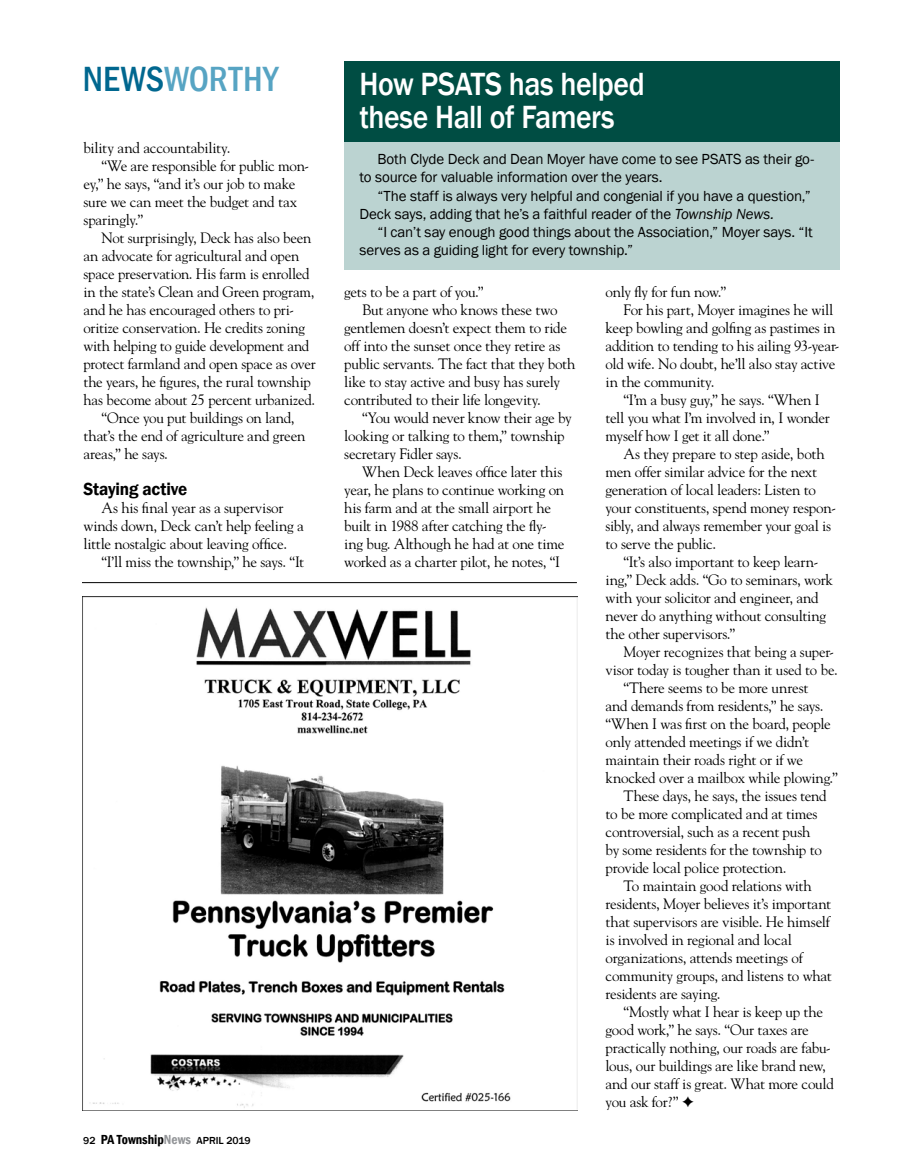
<style>
.page{position:relative;width:905px;height:1175px;background:#fff}
.page>*{position:absolute;margin:0;border:0;box-sizing:border-box;transform-origin:0 0}
.t1{font:500 condensed 36px "Franklin Gothic";color:#57a4c3}
.t2{font:500 33px/33px "Franklin Gothic";letter-spacing:-.015em;color:#fff;scale:.9 1}
.t3{font:600 18px "Franklin Gothic";letter-spacing:-.01em;color:#000;scale:.95 1}
.t4{font:15px/18px "Goudy";letter-spacing:-.015em;color:#000}
.t5{font:15px/18px "Franklin Gothic";letter-spacing:-.01em;color:#000}
.t6{font:500 10.5px "Franklin Gothic";color:#000}
.s1{color:#00678f}
.s2{font-weight:600;font-stretch:condensed;font-size:13.5px}
.s3{font-weight:600;font-stretch:condensed;font-size:13.5px;color:#939598}
.s4{font-style:italic}
</style>
<div class="page">
<div style="left:344px;top:114px;width:495px;height:156px;background:#bbd3d1"></div>
<div style="left:344px;top:61px;width:495px;height:80px;background:#004d43"></div>
<hr style="left:82px;top:582px;width:495px;height:1px;background:#000">
<img style="left:82px;top:597px;width:495px;height:513px">
<h1 class="t1" style="left:83px;top:55px;width:197px"><span class="s1">NEWS</span>WORTHY</h1>
<p class="t4" style="left:83px;top:138px;width:149px">bility and accountability.</p>
<p class="t4" style="left:101px;top:156px;width:209px">“We are responsible for public mon-</p>
<p class="t4" style="left:83px;top:174px;width:213px">ey,” he says, “and it’s our job to make</p>
<p class="t4" style="left:83px;top:192px;width:215px">sure we can meet the budget and tax</p>
<p class="t4" style="left:83px;top:210px;width:61px">sparingly.”</p>
<p class="t4" style="left:101px;top:228px;width:211px">Not surprisingly, Deck has also been</p>
<p class="t4" style="left:83px;top:246px;width:217px">an advocate for agricultural and open</p>
<p class="t4" style="left:83px;top:264px;width:228px">space preservation. His farm is enrolled</p>
<p class="t4" style="left:83px;top:282px;width:232px">in the state’s Clean and Green program,</p>
<p class="t4" style="left:83px;top:300px;width:212px">and he has encouraged others to pri-</p>
<p class="t4" style="left:83px;top:318px;width:223px">oritize conservation. He credits zoning</p>
<p class="t4" style="left:83px;top:336px;width:227px">with helping to guide development and</p>
<p class="t4" style="left:83px;top:354px;width:234px">protect farmland and open space as over</p>
<p class="t4" style="left:83px;top:372px;width:229px">the years, he figures, the rural township</p>
<p class="t4" style="left:83px;top:390px;width:233px">has become about 25 percent urbanized.</p>
<p class="t4" style="left:101px;top:408px;width:195px">“Once you put buildings on land,</p>
<p class="t4" style="left:83px;top:426px;width:223px">that’s the end of agriculture and green</p>
<p class="t4" style="left:83px;top:444px;width:86px">areas,” he says.</p>
<p class="t3" style="left:83px;top:478px;width:111px">Staying active</p>
<p class="t4" style="left:83px;top:498px;width:222px;text-indent:18px">As his final year as a supervisor winds down, Deck can’t help feeling a little nostalgic about leaving office.</p>
<p class="t4" style="left:101px;top:552px;width:204px">“I’ll miss the township,” he says. “It</p>
<p class="t6" style="left:83px;top:1133px;width:169px">92 <span class="s2">PA Township</span><span class="s3">News</span> APRIL 2019</p>
<h2 class="t2" style="left:359px;top:68px;width:318px">How PSATS has helped these Hall of Famers</h2>
<p class="t5" style="left:359px;top:151px;width:456px;text-indent:18px">Both Clyde Deck and Dean Moyer have come to see PSATS as their go&shy;to source for valuable information over the years.</p>
<p class="t5" style="left:359px;top:187px;width:453px;text-indent:18px">“The staff is always very helpful and congenial if you have a question,”<br>Deck says, adding that he’s a faithful reader of the <span class="s4">Township News.</span></p>
<p class="t5" style="left:359px;top:223px;width:455px;text-indent:18px">“I can’t say enough good things about the Association,” Moyer says. “It serves as a guiding light for every township.”</p>
<p class="t4" style="left:344px;top:282px;width:141px">gets to be a part of you.”</p>
<p class="t4" style="left:362px;top:300px;width:197px">But anyone who knows these two</p>
<p class="t4" style="left:344px;top:318px;width:224px">gentlemen doesn’t expect them to ride</p>
<p class="t4" style="left:344px;top:336px;width:218px">off into the sunset once they retire as</p>
<p class="t4" style="left:344px;top:354px;width:233px">public servants. The fact that they both</p>
<p class="t4" style="left:344px;top:372px;width:217px">like to stay active and busy has surely</p>
<p class="t4" style="left:344px;top:390px;width:198px">contributed to their life longevity.</p>
<p class="t4" style="left:362px;top:408px;width:211px">“You would never know their age by</p>
<p class="t4" style="left:344px;top:426px;width:222px">looking or talking to them,” township</p>
<p class="t4" style="left:344px;top:444px;width:119px">secretary Fidler says.</p>
<p class="t4" style="left:362px;top:462px;width:201px">When Deck leaves office later this</p>
<p class="t4" style="left:344px;top:480px;width:221px">year, he plans to continue working on</p>
<p class="t4" style="left:344px;top:498px;width:208px">his farm and at the small airport he</p>
<p class="t4" style="left:344px;top:516px;width:204px">built in 1988 after catching the fly-</p>
<p class="t4" style="left:344px;top:534px;width:221px">ing bug. Although he had at one time</p>
<p class="t4" style="left:344px;top:552px;width:217px">worked as a charter pilot, he notes, “I</p>
<p class="t4" style="left:605px;top:282px;width:122px">only fly for fun now.”</p>
<p class="t4" style="left:623px;top:300px;width:211px">For his part, Moyer imagines he will</p>
<p class="t4" style="left:605px;top:318px;width:231px">keep bowling and golfing as pastimes in</p>
<p class="t4" style="left:605px;top:336px;width:234px">addition to tending to his ailing 93-year-</p>
<p class="t4" style="left:605px;top:354px;width:231px">old wife. No doubt, he’ll also stay active</p>
<p class="t4" style="left:605px;top:372px;width:110px">in the community.</p>
<p class="t4" style="left:623px;top:390px;width:198px">“I’m a busy guy,” he says. “When I</p>
<p class="t4" style="left:605px;top:408px;width:226px">tell you what I’m involved in, I wonder</p>
<p class="t4" style="left:605px;top:426px;width:166px">myself how I get it all done.”</p>
<p class="t4" style="left:623px;top:444px;width:203px">As they prepare to step aside, both</p>
<p class="t4" style="left:605px;top:462px;width:213px">men offer similar advice for the next</p>
<p class="t4" style="left:605px;top:480px;width:212px">generation of local leaders: Listen to</p>
<p class="t4" style="left:605px;top:498px;width:232px">your constituents, spend money respon-</p>
<p class="t4" style="left:605px;top:516px;width:227px">sibly, and always remember your goal is</p>
<p class="t4" style="left:605px;top:534px;width:112px">to serve the public.</p>
<p class="t4" style="left:623px;top:552px;width:196px">“It’s also important to keep learn-</p>
<p class="t4" style="left:605px;top:570px;width:229px">ing,” Deck adds. “Go to seminars, work</p>
<p class="t4" style="left:605px;top:588px;width:215px">with your solicitor and engineer, and</p>
<p class="t4" style="left:605px;top:606px;width:222px">never do anything without consulting</p>
<p class="t4" style="left:605px;top:624px;width:131px">the other supervisors.”</p>
<p class="t4" style="left:623px;top:642px;width:212px">Moyer recognizes that being a super-</p>
<p class="t4" style="left:605px;top:660px;width:234px">visor today is tougher than it used to be.</p>
<p class="t4" style="left:623px;top:678px;width:186px">“There seems to be more unrest</p>
<p class="t4" style="left:605px;top:696px;width:219px">and demands from residents,” he says.</p>
<p class="t4" style="left:605px;top:714px;width:227px">“When I was first on the board, people</p>
<p class="t4" style="left:605px;top:732px;width:205px">only attended meetings if we didn’t</p>
<p class="t4" style="left:605px;top:750px;width:199px">maintain their roads right or if we</p>
<p class="t4" style="left:605px;top:768px;width:234px">knocked over a mailbox while plowing.”</p>
<p class="t4" style="left:623px;top:786px;width:205px">These days, he says, the issues tend</p>
<p class="t4" style="left:605px;top:804px;width:213px">to be more complicated and at times</p>
<p class="t4" style="left:605px;top:822px;width:206px">controversial, such as a recent push</p>
<p class="t4" style="left:605px;top:840px;width:218px">by some residents for the township to</p>
<p class="t4" style="left:605px;top:858px;width:182px">provide local police protection.</p>
<p class="t4" style="left:623px;top:876px;width:190px">To maintain good relations with</p>
<p class="t4" style="left:605px;top:894px;width:227px">residents, Moyer believes it’s important</p>
<p class="t4" style="left:605px;top:912px;width:226px">that supervisors are visible. He himself</p>
<p class="t4" style="left:605px;top:930px;width:188px">is involved in regional and local</p>
<p class="t4" style="left:605px;top:948px;width:199px">organizations, attends meetings of</p>
<p class="t4" style="left:605px;top:966px;width:228px">community groups, and listens to what</p>
<p class="t4" style="left:605px;top:984px;width:116px">residents are saying.</p>
<p class="t4" style="left:623px;top:1002px;width:201px">“Mostly what I hear is keep up the</p>
<p class="t4" style="left:605px;top:1020px;width:205px">good work,” he says. “Our taxes are</p>
<p class="t4" style="left:605px;top:1038px;width:227px">practically nothing, our roads are fabu-</p>
<p class="t4" style="left:605px;top:1056px;width:222px">lous, our buildings are like brand new,</p>
<p class="t4" style="left:605px;top:1074px;width:230px">and our staff is great. What more could</p>
<p class="t4" style="left:605px;top:1092px;width:75px">you ask for?”</p>
</div>
